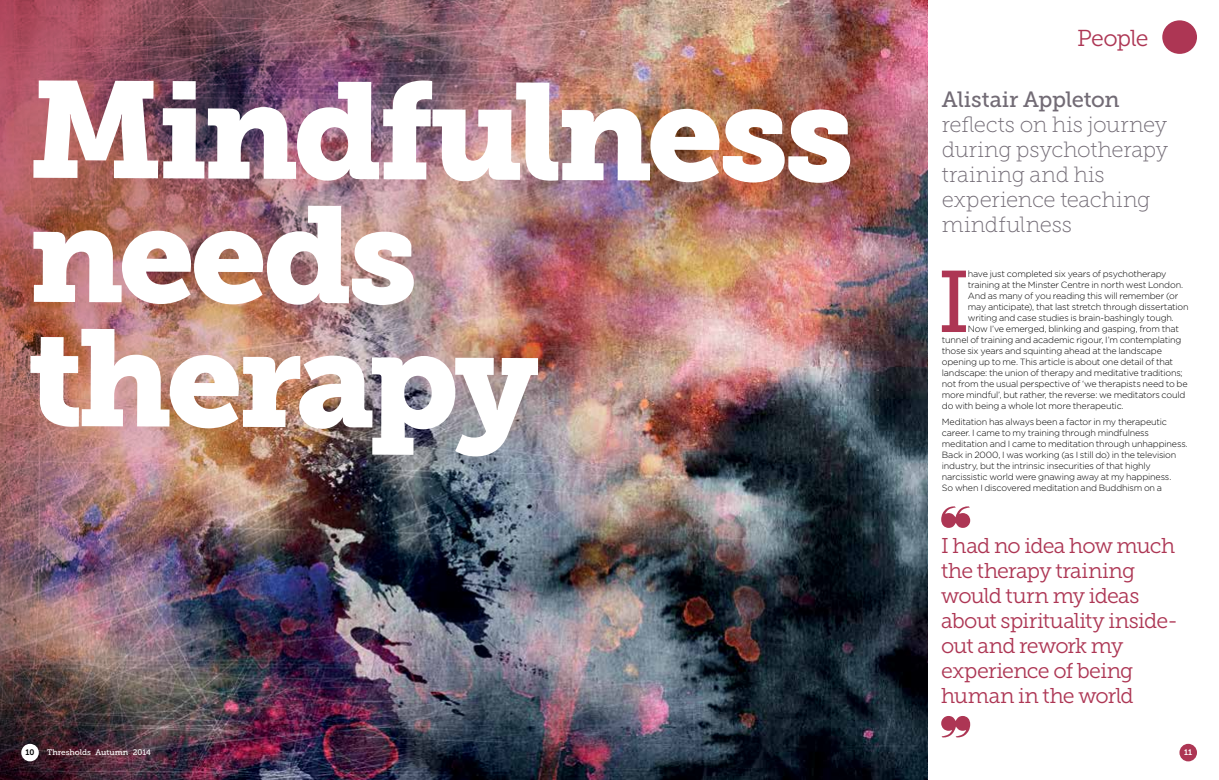
<style>
.page{position:relative;width:1219px;height:780px;background:#fff}
.page>*{position:absolute;margin:0;border:0;box-sizing:border-box;transform-origin:0 0}
.t1{font:136px/123.6px "Museo Slab 900";letter-spacing:-.045em;color:#fff}
.t2{font:86.9px "Museo Slab 500";color:#ad3654}
.t3{font:23px "Museo Slab 300";letter-spacing:-.035em;color:#ad3654}
.t4{font:22px/25px "Museo Slab 100";letter-spacing:-.005em;color:#726b75}
.t5{font:22px "Museo Slab 500";letter-spacing:-.01em;color:#726b75}
.t6{font:21.4px/24.9px "Museo Slab 300";letter-spacing:-.035em;color:#ad3654}
.t7{font:300 9px/11px "Gotham";letter-spacing:-.02em;color:#000}
.t8{font:8px "Museo Slab 500";color:#fff}
.t9{font:8px "Museo Slab 700";color:#000}
.t10{font:8px "Museo Slab 700";color:#fff}
</style>
<div class="page">
<img style="left:0;top:0;width:927px;height:780px">
<img style="left:0;top:453px;width:477px;height:327px">
<div style="left:21px;top:743px;width:18px;height:18px;background:#fff;border-radius:50%"></div>
<div style="left:1179px;top:743px;width:18px;height:18px;background:#ad3654;border-radius:50%"></div>
<div style="left:1162px;top:20px;width:35px;height:34px;background:#ad3654;border-radius:50%"></div>
<svg style="left:941px;top:506px;width:29px;height:22px"></svg>
<svg style="left:941px;top:716px;width:29px;height:21px"></svg>
<h3 class="t3" style="left:1077px;top:25px;width:73px">People</h3>
<h1 class="t1" style="left:28px;top:71px;width:828px">Mindfulness needs therapy</h1>
<h3 class="t5" style="left:942px;top:87px;width:179px">Alistair Appleton</h3>
<h3 class="t4" style="left:942px;top:112px;width:228px">reflects on his journey during psychotherapy training and his experience teaching mindfulness</h3>
<h2 class="t2" style="left:937px;top:253px;width:35px">I</h2>
<p class="t7" style="left:968px;top:268px;width:200px">have just completed six years of psychotherapy</p>
<p class="t7" style="left:968px;top:279px;width:217px">training at the Minster Centre in north west London.</p>
<p class="t7" style="left:968px;top:290px;width:212px">And as many of you reading this will remember (or</p>
<p class="t7" style="left:968px;top:301px;width:222px">may anticipate), that last stretch through dissertation</p>
<p class="t7" style="left:968px;top:312px;width:208px">writing and case studies is brain-bashingly tough.</p>
<p class="t7" style="left:968px;top:323px;width:213px">Now I’ve emerged, blinking and gasping, from that</p>
<p class="t7" style="left:942px;top:334px;width:241px">tunnel of training and academic rigour, I’m contemplating</p>
<p class="t7" style="left:942px;top:345px;width:222px">those six years and squinting ahead at the landscape</p>
<p class="t7" style="left:942px;top:356px;width:233px">opening up to me. This article is about one detail of that</p>
<p class="t7" style="left:942px;top:367px;width:242px">landscape: the union of therapy and meditative traditions;</p>
<p class="t7" style="left:942px;top:378px;width:247px">not from the usual perspective of ‘we therapists need to be</p>
<p class="t7" style="left:942px;top:389px;width:245px">more mindful’, but rather, the reverse: we meditators could</p>
<p class="t7" style="left:942px;top:400px;width:183px">do with being a whole lot more therapeutic.</p>
<p class="t7" style="left:942px;top:416px;width:247px">Meditation has always been a factor in my therapeutic career. I came to my training through mindfulness meditation and I came to meditation through unhappiness.<br>Back in 2000, I was working (as I still do) in the television industry, but the intrinsic insecurities of that highly narcissistic world were gnawing away at my happiness.<br>So when I discovered meditation and Buddhism on a</p>
<h3 class="t6" style="left:941px;top:533px;width:238px">I had no idea how much the therapy training would turn my ideas about spirituality inside&shy;out and rework my experience of being human in the world</h3>
<p class="t9" style="left:26px;top:747px;width:10px">10</p>
<p class="t8" style="left:47px;top:747px;width:105px">Thresholds Autumn 2014</p>
<p class="t10" style="left:1184px;top:747px;width:10px">11</p>
</div>
